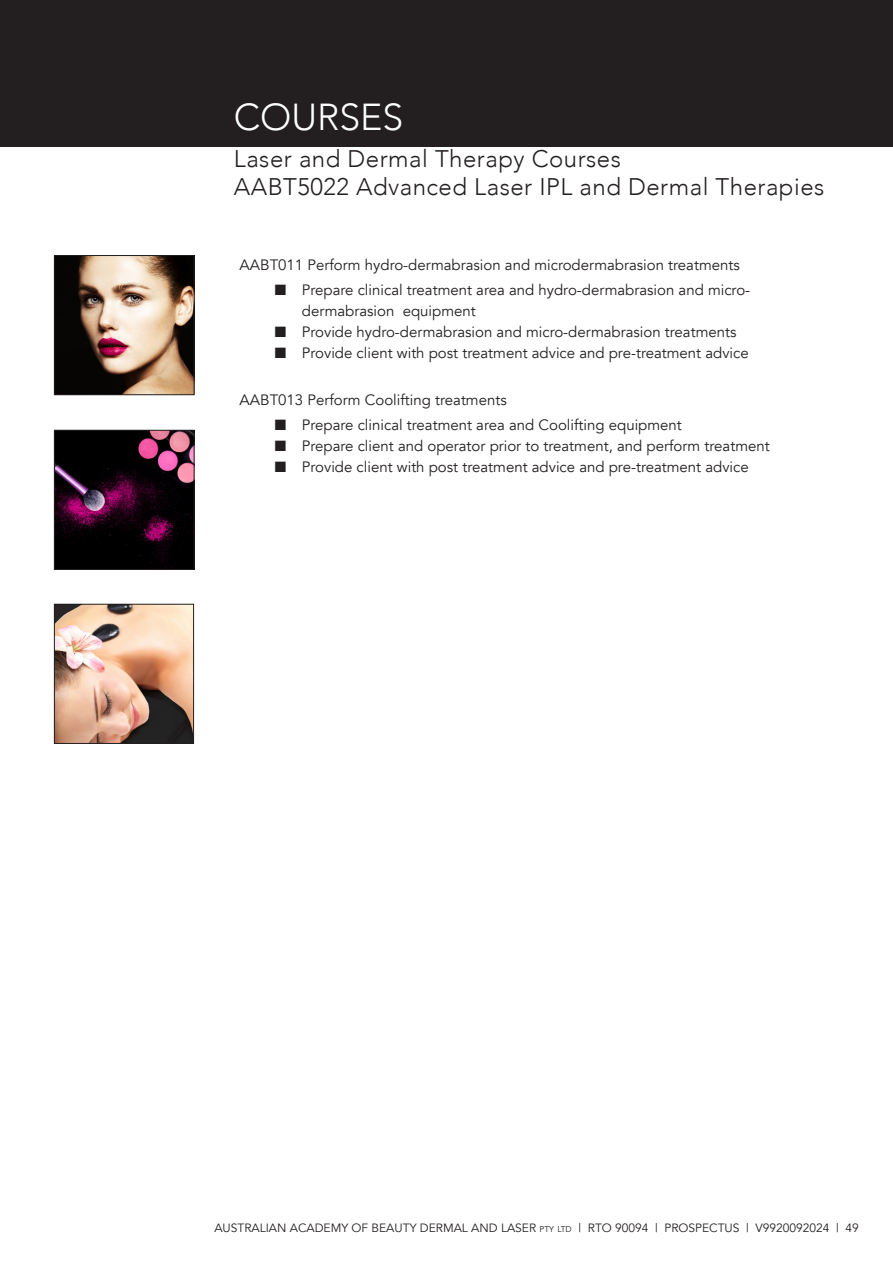
<style>
.page{position:relative;width:893px;height:1263px;background:#fff}
.page>*{position:absolute;margin:0;border:0;box-sizing:border-box;transform-origin:0 0}
.Heading_Top_of_Page{font:300 37.5px "Avenir";color:#fff}
.subheading_top_of_page{font:300 24px "Avenir";letter-spacing:.02em;color:#231f20}
.t1{font:15px/21px "Avenir";color:#231f20}
.t2{font:12px "Avenir";color:#231f20}
.s1{font-size:8.4px}
</style>
<div class="page">
<img style="left:56px;top:432px;width:136px;height:136px">
<div style="left:54px;top:430px;width:140px;height:140px;border:1px solid #231f20"></div>
<img style="left:56px;top:257px;width:136px;height:136px">
<div style="left:54px;top:255px;width:140px;height:140px;border:1px solid #231f20"></div>
<img style="left:56px;top:606px;width:136px;height:136px">
<div style="left:54px;top:604px;width:140px;height:140px;border:1px solid #231f20"></div>
<div style="left:0;top:0;width:893px;height:146px;background:#231f20"></div>
<p class="Heading_Top_of_Page" style="left:234px;top:95px;width:171px">COURSES</p>
<p class="subheading_top_of_page" style="left:234px;top:144px;width:389px">Laser and Dermal Therapy Courses</p>
<p class="subheading_top_of_page" style="left:234px;top:172px;width:592px">AABT5022 Advanced Laser IPL and Dermal Therapies</p>
<p class="t1" style="left:240px;top:255px;width:502px">AABT011 Perform hydro-dermabrasion and microdermabrasion treatments</p>
<p class="t1" style="left:302px;top:280px;width:450px;text-indent:-27px">■ Prepare clinical treatment area and hydro-dermabrasion and micro&shy;dermabrasion equipment</p>
<p class="t1" style="left:275px;top:322px;width:463px">■ Provide hydro-dermabrasion and micro-dermabrasion treatments</p>
<p class="t1" style="left:275px;top:343px;width:475px">■ Provide client with post treatment advice and pre-treatment advice</p>
<p class="t1" style="left:240px;top:389px;width:269px">AABT013 Perform Coolifting treatments</p>
<p class="t1" style="left:275px;top:414px;width:408px">■ Prepare clinical treatment area and Coolifting equipment</p>
<p class="t1" style="left:275px;top:435px;width:496px">■ Prepare client and operator prior to treatment, and perform treatment</p>
<p class="t1" style="left:275px;top:456px;width:475px">■ Provide client with post treatment advice and pre-treatment advice</p>
<p class="t2" style="left:214px;top:1221px;width:646px">AUSTRALIAN ACADEMY OF BEAUTY DERMAL AND LASER <span class="s1">pty ltd</span> | RTO 90094 | PROSPECTUS | V9920092024 | 49</p>
</div>
